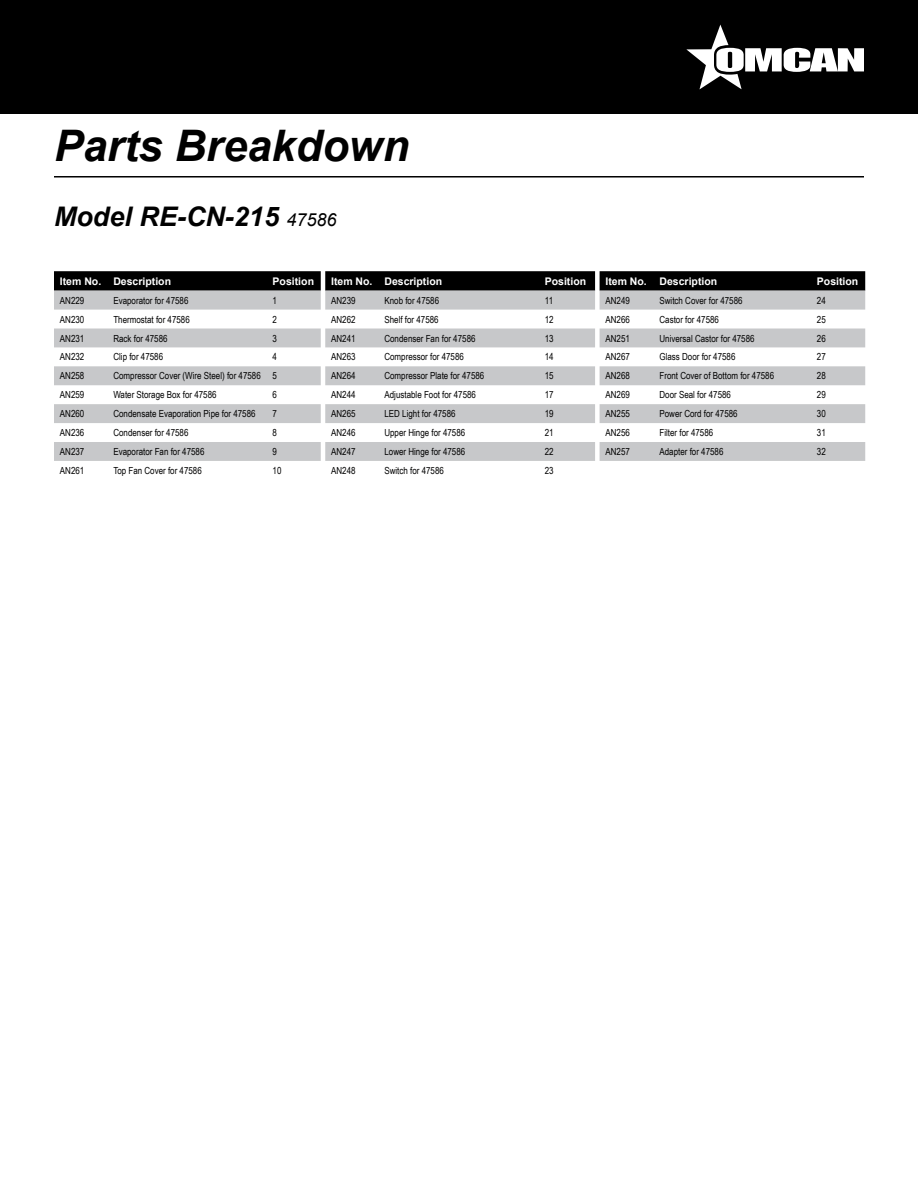
<style>
.page{position:relative;width:918px;height:1188px;background:#fff}
.page>*{position:absolute;margin:0;border:0;box-sizing:border-box;transform-origin:0 0}
.t1{font:italic 700 43.5px "Arial";color:#000}
.t2{font:italic 700 27px "Arial";color:#000}
.t3{font:700 10.5px "Arial";color:#fff}
.t4{font:9.75px "Arial Narrow";color:#000}
.s1{font-weight:400;font-size:18px}
</style>
<div class="page">
<div style="left:0;top:0;width:918px;height:114px;background:#000"></div>
<svg style="left:686px;top:25px;width:178px;height:64px"></svg>
<hr style="left:54px;top:176px;width:810px;height:2px;background:#000">
<svg style="left:54px;top:271px;width:811px;height:20px;background:#0b0b0b"></svg>
<svg style="left:54px;top:291px;width:811px;height:170px;fill:#c7c8ca"></svg>
<h1 class="t1" style="left:54px;top:116px;width:357px">Parts Breakdown</h1>
<h2 class="t2" style="left:54px;top:199px;width:284px">Model RE-CN-215 <span class="s1">47586</span></h2>
<p class="t3" style="left:60px;top:274px;width:113px">Item No. Description</p>
<p class="t3" style="left:273px;top:274px;width:43px">Position</p>
<p class="t3" style="left:331px;top:274px;width:113px">Item No. Description</p>
<p class="t3" style="left:545px;top:274px;width:43px">Position</p>
<p class="t3" style="left:605px;top:274px;width:113px">Item No. Description</p>
<p class="t3" style="left:817px;top:274px;width:43px">Position</p>
<p class="t4" style="left:60px;top:293px;width:26px">AN229</p>
<p class="t4" style="left:113px;top:293px;width:77px">Evaporator for 47586</p>
<p class="t4" style="left:273px;top:293px;width:6px">1</p>
<p class="t4" style="left:331px;top:293px;width:26px">AN239</p>
<p class="t4" style="left:384px;top:293px;width:56px">Knob for 47586</p>
<p class="t4" style="left:545px;top:293px;width:10px">11</p>
<p class="t4" style="left:605px;top:293px;width:26px">AN249</p>
<p class="t4" style="left:660px;top:293px;width:85px">Switch Cover for 47586</p>
<p class="t4" style="left:817px;top:293px;width:10px">24</p>
<p class="t4" style="left:60px;top:312px;width:26px">AN230</p>
<p class="t4" style="left:113px;top:312px;width:78px">Thermostat for 47586</p>
<p class="t4" style="left:273px;top:312px;width:6px">2</p>
<p class="t4" style="left:331px;top:312px;width:26px">AN262</p>
<p class="t4" style="left:384px;top:312px;width:56px">Shelf for 47586</p>
<p class="t4" style="left:545px;top:312px;width:10px">12</p>
<p class="t4" style="left:605px;top:312px;width:26px">AN266</p>
<p class="t4" style="left:660px;top:312px;width:61px">Castor for 47586</p>
<p class="t4" style="left:817px;top:312px;width:10px">25</p>
<p class="t4" style="left:60px;top:331px;width:26px">AN231</p>
<p class="t4" style="left:113px;top:331px;width:56px">Rack for 47586</p>
<p class="t4" style="left:273px;top:331px;width:6px">3</p>
<p class="t4" style="left:331px;top:331px;width:26px">AN241</p>
<p class="t4" style="left:384px;top:331px;width:93px">Condenser Fan for 47586</p>
<p class="t4" style="left:545px;top:331px;width:10px">13</p>
<p class="t4" style="left:605px;top:331px;width:26px">AN251</p>
<p class="t4" style="left:660px;top:331px;width:97px">Universal Castor for 47586</p>
<p class="t4" style="left:817px;top:331px;width:10px">26</p>
<p class="t4" style="left:60px;top:350px;width:26px">AN232</p>
<p class="t4" style="left:113px;top:350px;width:51px">Clip for 47586</p>
<p class="t4" style="left:273px;top:350px;width:6px">4</p>
<p class="t4" style="left:331px;top:350px;width:26px">AN263</p>
<p class="t4" style="left:384px;top:350px;width:81px">Compressor for 47586</p>
<p class="t4" style="left:545px;top:350px;width:10px">14</p>
<p class="t4" style="left:605px;top:350px;width:26px">AN267</p>
<p class="t4" style="left:660px;top:350px;width:77px">Glass Door for 47586</p>
<p class="t4" style="left:817px;top:350px;width:10px">27</p>
<p class="t4" style="left:60px;top:369px;width:26px">AN258</p>
<p class="t4" style="left:113px;top:369px;width:165px">Compressor Cover (Wire Steel) for 47586 5</p>
<p class="t4" style="left:331px;top:369px;width:26px">AN264</p>
<p class="t4" style="left:384px;top:369px;width:101px">Compressor Plate for 47586</p>
<p class="t4" style="left:545px;top:369px;width:10px">15</p>
<p class="t4" style="left:605px;top:369px;width:26px">AN268</p>
<p class="t4" style="left:660px;top:369px;width:116px">Front Cover of Bottom for 47586</p>
<p class="t4" style="left:817px;top:369px;width:10px">28</p>
<p class="t4" style="left:60px;top:388px;width:26px">AN259</p>
<p class="t4" style="left:113px;top:388px;width:105px">Water Storage Box for 47586</p>
<p class="t4" style="left:273px;top:388px;width:6px">6</p>
<p class="t4" style="left:331px;top:388px;width:26px">AN244</p>
<p class="t4" style="left:384px;top:388px;width:93px">Adjustable Foot for 47586</p>
<p class="t4" style="left:545px;top:388px;width:10px">17</p>
<p class="t4" style="left:605px;top:388px;width:26px">AN269</p>
<p class="t4" style="left:660px;top:388px;width:73px">Door Seal for 47586</p>
<p class="t4" style="left:817px;top:388px;width:10px">29</p>
<p class="t4" style="left:60px;top:407px;width:26px">AN260</p>
<p class="t4" style="left:113px;top:407px;width:144px">Condensate Evaporation Pipe for 47586</p>
<p class="t4" style="left:273px;top:407px;width:6px">7</p>
<p class="t4" style="left:331px;top:407px;width:26px">AN265</p>
<p class="t4" style="left:384px;top:407px;width:73px">LED Light for 47586</p>
<p class="t4" style="left:545px;top:407px;width:10px">19</p>
<p class="t4" style="left:605px;top:407px;width:26px">AN255</p>
<p class="t4" style="left:660px;top:407px;width:80px">Power Cord for 47586</p>
<p class="t4" style="left:817px;top:407px;width:10px">30</p>
<p class="t4" style="left:60px;top:426px;width:26px">AN236</p>
<p class="t4" style="left:113px;top:426px;width:77px">Condenser for 47586</p>
<p class="t4" style="left:273px;top:426px;width:6px">8</p>
<p class="t4" style="left:331px;top:426px;width:26px">AN246</p>
<p class="t4" style="left:384px;top:426px;width:82px">Upper Hinge for 47586</p>
<p class="t4" style="left:545px;top:426px;width:10px">21</p>
<p class="t4" style="left:605px;top:426px;width:26px">AN256</p>
<p class="t4" style="left:660px;top:426px;width:55px">Filter for 47586</p>
<p class="t4" style="left:817px;top:426px;width:10px">31</p>
<p class="t4" style="left:60px;top:444px;width:26px">AN237</p>
<p class="t4" style="left:113px;top:444px;width:93px">Evaporator Fan for 47586</p>
<p class="t4" style="left:273px;top:444px;width:6px">9</p>
<p class="t4" style="left:331px;top:444px;width:26px">AN247</p>
<p class="t4" style="left:384px;top:444px;width:82px">Lower Hinge for 47586</p>
<p class="t4" style="left:545px;top:444px;width:10px">22</p>
<p class="t4" style="left:605px;top:444px;width:26px">AN257</p>
<p class="t4" style="left:660px;top:444px;width:66px">Adapter for 47586</p>
<p class="t4" style="left:817px;top:444px;width:10px">32</p>
<p class="t4" style="left:60px;top:463px;width:26px">AN261</p>
<p class="t4" style="left:113px;top:463px;width:90px">Top Fan Cover for 47586</p>
<p class="t4" style="left:273px;top:463px;width:10px">10</p>
<p class="t4" style="left:331px;top:463px;width:26px">AN248</p>
<p class="t4" style="left:384px;top:463px;width:61px">Switch for 47586</p>
<p class="t4" style="left:545px;top:463px;width:10px">23</p>
</div>
